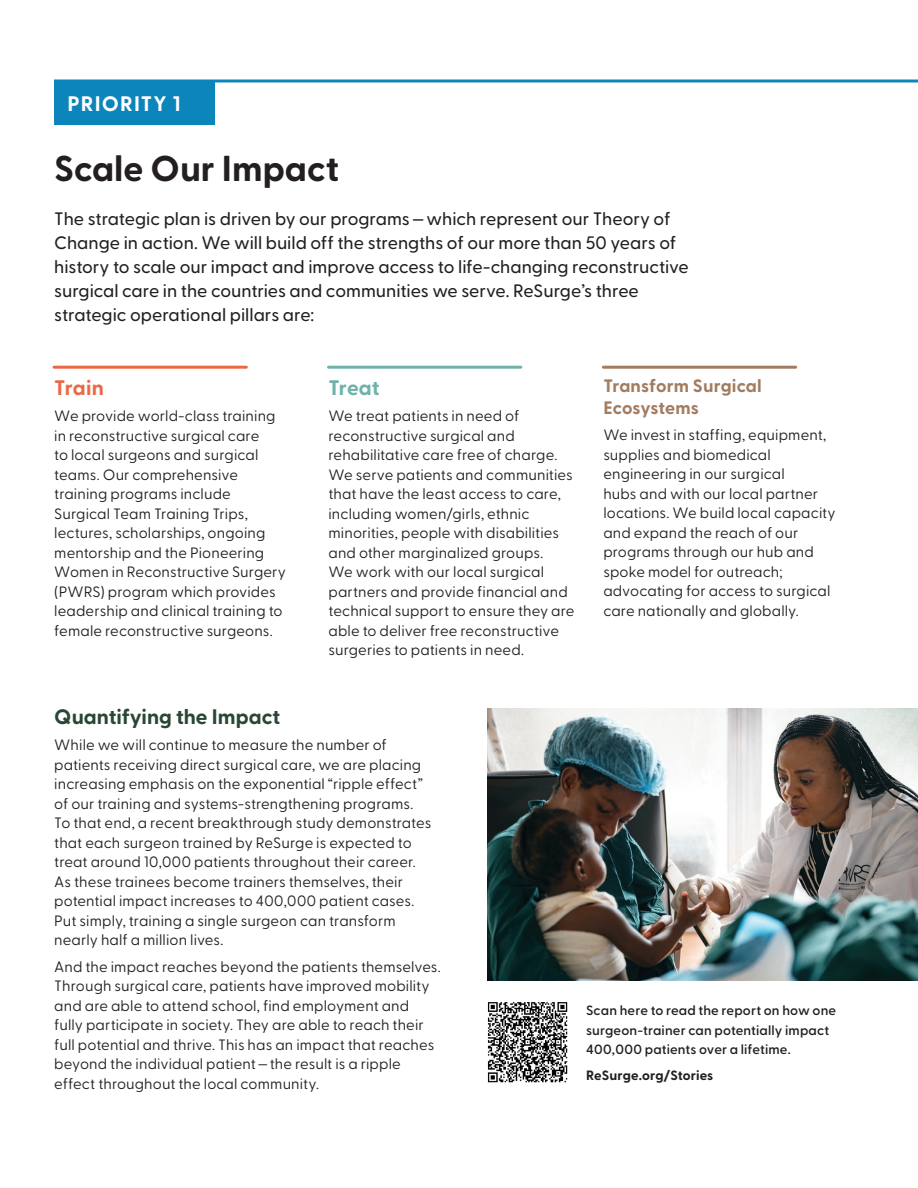
<style>
.page{position:relative;width:918px;height:1188px;background:#fff}
.page>*{position:absolute;margin:0;border:0;box-sizing:border-box;transform-origin:0 0}
.T2_Page_Title{font:700 36px "Greycliff CF";color:#231f20}
.t1{font:700 21px "Greycliff CF";color:#294735}
.PRIORITY_BLOCK{font:700 21px "Greycliff CF";letter-spacing:.055em;color:#fff}
.t2{font:700 21px "Greycliff CF";color:#6eb2aa}
.t3{font:700 21px "Greycliff CF";letter-spacing:.005em;color:#ea6945}
.k1{font:500 18px/24px "Greycliff CF";color:#231f20}
.t4{font:700 18px/21.6px "Greycliff CF";color:#a27c60}
.P1{font:15px/19.5px "Greycliff CF";letter-spacing:.005em;color:#231f20}
.QR_CTA{font:600 13.5px/19.5px "Greycliff CF";letter-spacing:.01em;color:#231f20}
.QR_CTA-2{font:700 13.5px "Greycliff CF";letter-spacing:.005em;color:#231f20}
</style>
<div class="page">
<img style="left:487px;top:709px;width:431px;height:271px">
<div style="left:54px;top:81px;width:160px;height:44px;background:#0c85bb"></div>
<hr style="left:54px;top:80px;width:864px;height:2px;background:#0c85bb">
<hr style="left:54px;top:366px;width:192px;height:3px;background:#ea6945">
<hr style="left:328px;top:366px;width:193px;height:3px;background:#6eb2aa">
<hr style="left:603px;top:366px;width:193px;height:3px;background:#a27c60">
<img style="left:487px;top:1002px;width:81px;height:81px">
<p class="PRIORITY_BLOCK" style="left:68px;top:88px;width:114px">PRIORITY 1</p>
<p class="T2_Page_Title" style="left:54px;top:141px;width:286px">Scale Our Impact</p>
<p class="k1" style="left:54px;top:205px;width:636px">The strategic plan is driven by our programs—which represent our Theory of Change in action. We will build off the strengths of our more than 50 years of history to scale our impact and improve access to life-changing reconstructive surgical care in the countries and communities we serve. ReSurge’s three strategic operational pillars are:</p>
<h2 class="t3" style="left:54px;top:371px;width:51px">Train</h2>
<p class="P1" style="left:54px;top:405px;width:233px">We provide world-class training in reconstructive surgical care<br>to local surgeons and surgical teams. Our comprehensive training programs include<br>Surgical Team Training Trips, lectures, scholarships, ongoing mentorship and the Pioneering<br>Women in Reconstructive Surgery (PWRS) program which provides leadership and clinical training to female reconstructive surgeons.</p>
<h2 class="t2" style="left:328px;top:371px;width:53px">Treat</h2>
<p class="P1" style="left:328px;top:405px;width:248px">We treat patients in need of reconstructive surgical and rehabilitative care free of charge.<br>We serve patients and communities that have the least access to care, including women/girls, ethnic minorities, people with disabilities and other marginalized groups.<br>We work with our local surgical partners and provide financial and technical support to ensure they are able to deliver free reconstructive surgeries to patients in need.</p>
<h2 class="t4" style="left:603px;top:374px;width:160px">Transform Surgical<br>Ecosystems</h2>
<p class="P1" style="left:603px;top:424px;width:234px">We invest in staffing, equipment, supplies and biomedical engineering in our surgical<br>hubs and with our local partner locations. We build local capacity and expand the reach of our programs through our hub and spoke model for outreach; advocating for access to surgical care nationally and globally.</p>
<h2 class="t1" style="left:54px;top:701px;width:228px">Quantifying the Impact</h2>
<p class="P1" style="left:54px;top:734px;width:379px">While we will continue to measure the number of patients receiving direct surgical care, we are placing increasing emphasis on the exponential “ripple effect” of our training and systems-strengthening programs.<br>To that end, a recent breakthrough study demonstrates that each surgeon trained by ReSurge is expected to treat around 10,000 patients throughout their career.<br>As these trainees become trainers themselves, their potential impact increases to 400,000 patient cases.<br>Put simply, training a single surgeon can transform nearly half a million lives.</p>
<p class="P1" style="left:54px;top:956px;width:388px">And the impact reaches beyond the patients themselves.<br>Through surgical care, patients have improved mobility and are able to attend school, find employment and fully participate in society. They are able to reach their full potential and thrive. This has an impact that reaches beyond the individual patient—the result is a ripple effect throughout the local community.</p>
<p class="QR_CTA" style="left:586px;top:1000px;width:252px">Scan here to read the report on how one surgeon-trainer can potentially impact<br>400,000 patients over a lifetime.</p>
<p class="QR_CTA-2" style="left:586px;top:1065px;width:129px">ReSurge.org/Stories</p>
</div>
